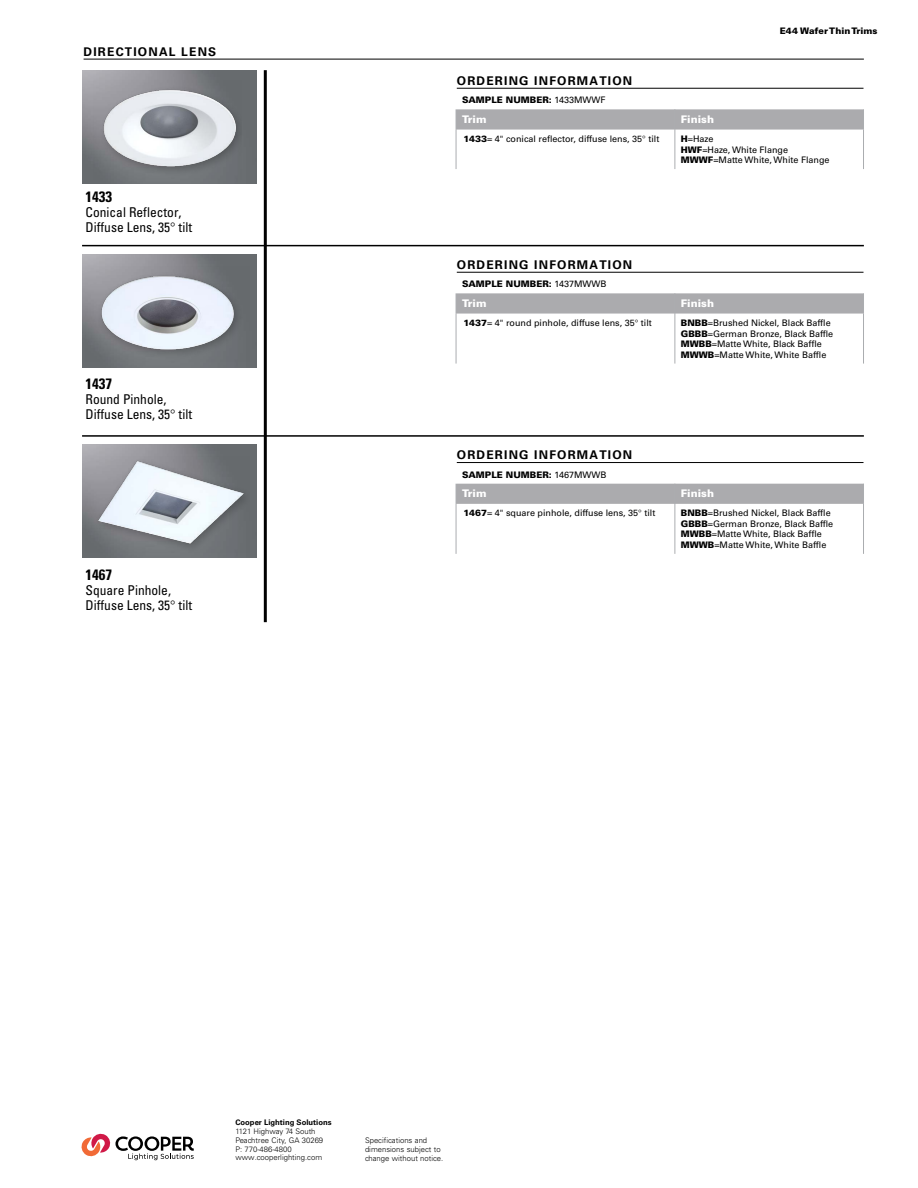
<style>
.page{position:relative;width:918px;height:1188px;background:#fff}
.page>*{position:absolute;margin:0;border:0;box-sizing:border-box;transform-origin:0 0}
.t1{font:700 condensed 15px "Univers LT Std";color:#000}
.t2{font:condensed 13.5px/15px "Univers LT Std";color:#000}
.t3{font:700 12px "Univers LT Std";letter-spacing:.1em;color:#000}
.t4{font:900 10.5px "Univers LT Std";color:#fff}
.t5{font:9px/10.5px "Univers LT Std";color:#000}
.t6{font:900 9px "Univers LT Std";color:#000}
.t7{font:300 7.65px/8.9px "Univers LT Std";color:#000}
.t8{font:700 7.65px "Univers LT Std";color:#000}
.s1{font-weight:300;font-stretch:normal}
.s2{font-weight:400}
.s3{font-weight:900}
.s4{font-weight:300}
</style>
<div class="page">
<hr style="left:264px;top:70px;width:3px;height:552px;background:#000">
<hr style="left:84px;top:59px;width:780px;height:1px;background:#000">
<svg style="left:455px;top:109px;width:409px;height:21px;background:#aeaeb1"></svg>
<hr style="left:456px;top:130px;width:1px;height:39px;background:#abadb0">
<hr style="left:675px;top:130px;width:1px;height:39px;background:#abadb0">
<hr style="left:863px;top:130px;width:1px;height:39px;background:#abadb0">
<hr style="left:457px;top:88px;width:407px;height:1px;background:#000">
<svg style="left:455px;top:293px;width:409px;height:21px;background:#aeaeb1"></svg>
<hr style="left:456px;top:314px;width:1px;height:50px;background:#abadb0">
<hr style="left:675px;top:314px;width:1px;height:50px;background:#abadb0">
<hr style="left:863px;top:314px;width:1px;height:50px;background:#abadb0">
<hr style="left:457px;top:272px;width:407px;height:1px;background:#000">
<svg style="left:455px;top:483px;width:409px;height:21px;background:#aeaeb1"></svg>
<hr style="left:456px;top:504px;width:1px;height:50px;background:#abadb0">
<hr style="left:675px;top:504px;width:1px;height:50px;background:#abadb0">
<hr style="left:863px;top:504px;width:1px;height:50px;background:#abadb0">
<hr style="left:457px;top:462px;width:407px;height:1px;background:#000">
<img style="left:82px;top:70px;width:174px;height:114px">
<img style="left:82px;top:254px;width:174px;height:114px">
<img style="left:82px;top:444px;width:174px;height:114px">
<img style="left:93px;top:80px;width:149px;height:99px">
<img style="left:86px;top:266px;width:164px;height:96px">
<img style="left:86px;top:456px;width:164px;height:96px">
<hr style="left:82px;top:245px;width:782px;height:1px;background:#000">
<hr style="left:82px;top:435px;width:782px;height:2px;background:#000">
<svg style="left:81px;top:1133px;width:113px;height:27px"></svg>
<h3 class="t3" style="left:84px;top:44px;width:134px">DIRECTIONAL LENS</h3>
<h1 class="t1" style="left:86px;top:188px;width:28px">1433</h1>
<h2 class="t2" style="left:86px;top:205px;width:108px">Conical Reflector,<br>Diffuse Lens, 35<span class="s1">°</span> tilt</h2>
<h1 class="t1" style="left:86px;top:375px;width:28px">1437</h1>
<h2 class="t2" style="left:86px;top:392px;width:108px">Round Pinhole,<br>Diffuse Lens, 35<span class="s1">°</span> tilt</h2>
<h1 class="t1" style="left:86px;top:565px;width:28px">1467</h1>
<h2 class="t2" style="left:86px;top:582px;width:108px">Square Pinhole,<br>Diffuse Lens, 35<span class="s1">°</span> tilt</h2>
<p class="t6" style="left:780px;top:25px;width:99px">E44 Wafer Thin Trims</p>
<h3 class="t3" style="left:457px;top:74px;width:177px">ORDERING INFORMATION</h3>
<p class="t6" style="left:462px;top:95px;width:145px">SAMPLE NUMBER: <span class="s2">1433MWWF</span></p>
<p class="t4" style="left:462px;top:113px;width:26px">Trim</p>
<p class="t4" style="left:681px;top:113px;width:35px">Finish</p>
<p class="t5" style="left:464px;top:134px;width:197px"><span class="s3">1433</span>= 4" conical reflector, diffuse lens, 35<span class="s4">°</span> tilt</p>
<p class="t5" style="left:681px;top:134px;width:150px"><span class="s3">H</span>=Haze<br><span class="s3">HWF</span>=Haze, White Flange<br><span class="s3">MWWF</span>=Matte White, White Flange</p>
<h3 class="t3" style="left:457px;top:258px;width:177px">ORDERING INFORMATION</h3>
<p class="t6" style="left:462px;top:279px;width:146px">SAMPLE NUMBER: <span class="s2">1437MWWB</span></p>
<p class="t4" style="left:462px;top:297px;width:26px">Trim</p>
<p class="t4" style="left:681px;top:297px;width:35px">Finish</p>
<p class="t5" style="left:464px;top:318px;width:190px"><span class="s3">1437</span>= 4" round pinhole, diffuse lens, 35<span class="s4">°</span> tilt</p>
<p class="t5" style="left:681px;top:318px;width:154px"><span class="s3">BNBB</span>=Brushed Nickel, Black Baffle <span class="s3">GBBB</span>=German Bronze, Black Baffle <span class="s3">MWBB</span>=Matte White, Black Baffle <span class="s3">MWWB</span>=Matte White, White Baffle</p>
<h3 class="t3" style="left:457px;top:448px;width:177px">ORDERING INFORMATION</h3>
<p class="t6" style="left:462px;top:469px;width:146px">SAMPLE NUMBER: <span class="s2">1467MWWB</span></p>
<p class="t4" style="left:462px;top:487px;width:26px">Trim</p>
<p class="t4" style="left:681px;top:487px;width:35px">Finish</p>
<p class="t5" style="left:464px;top:508px;width:193px"><span class="s3">1467</span>= 4" square pinhole, diffuse lens, 35<span class="s4">°</span> tilt</p>
<p class="t5" style="left:681px;top:508px;width:154px"><span class="s3">BNBB</span>=Brushed Nickel, Black Baffle <span class="s3">GBBB</span>=German Bronze, Black Baffle <span class="s3">MWBB</span>=Matte White, Black Baffle <span class="s3">MWWB</span>=Matte White, White Baffle</p>
<p class="t8" style="left:235px;top:1118px;width:98px">Cooper Lighting Solutions</p>
<p class="t7" style="left:235px;top:1127px;width:89px">1121 Highway 74 South<br>Peachtree City, GA 30269<br>P: 770-486-4800 www.cooperlighting.com</p>
<p class="t7" style="left:365px;top:1136px;width:80px">Specifications and dimensions subject to change without notice.</p>
</div>
